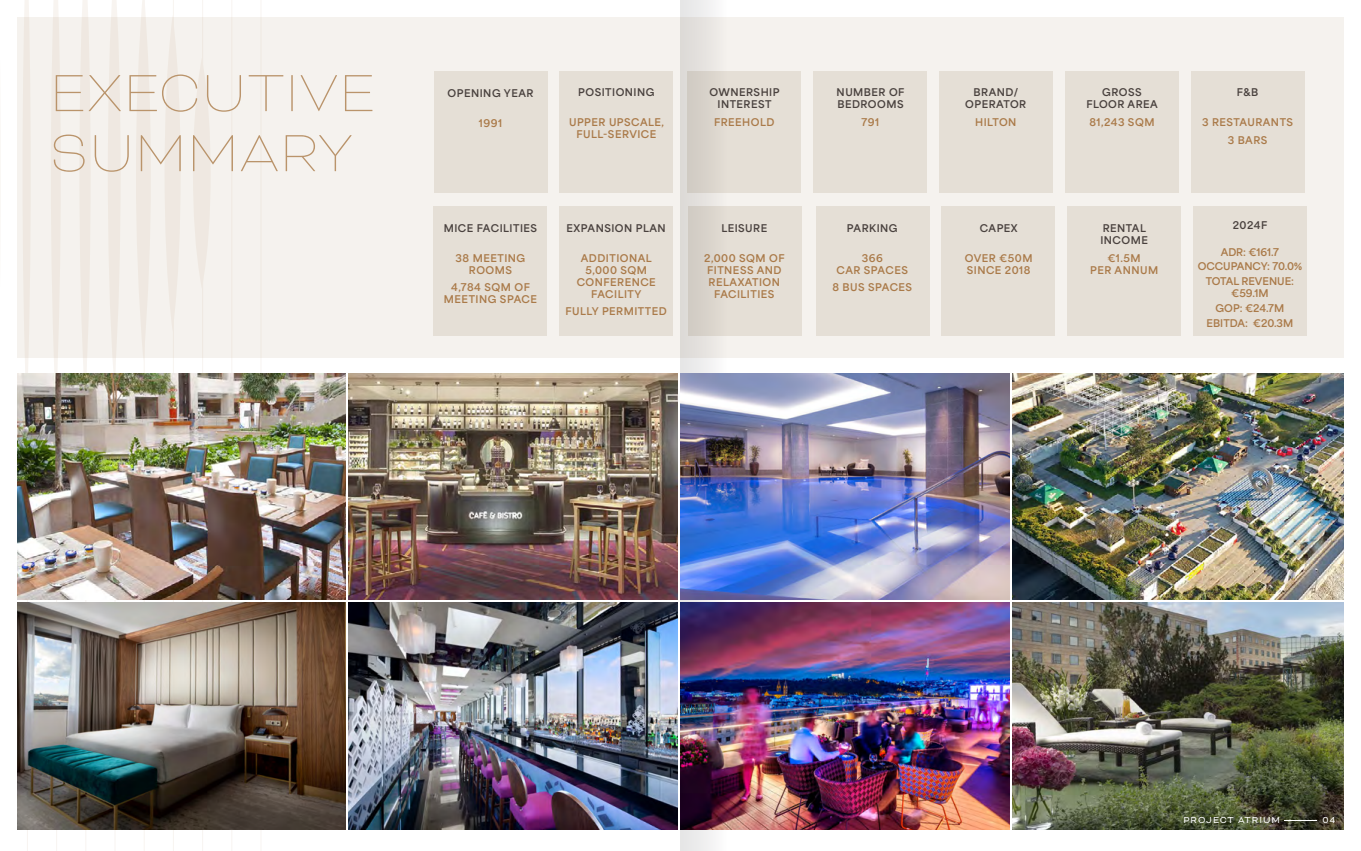
<style>
.page{position:relative;width:1361px;height:851px;background:#fff}
.page>*{position:absolute;margin:0;border:0;box-sizing:border-box;transform-origin:0 0}
.t1{font:100 60px/60px "Bicyclette";color:#ba946b}
.t2{font:700 10px/12px "Area Normal";letter-spacing:.05em;color:#aa7a49;text-align:center}
.t3{font:700 10px/12px "Area Normal";letter-spacing:.05em;color:#49413e;text-align:center}
.t4{font:700 10px/14.8px "Area Normal";color:#aa7a49;text-align:center}
.t5{font:10px "Bicyclette";letter-spacing:.1em;color:#fff}
.s1{font-weight:300}
</style>
<div class="page">
<div style="left:17px;top:17px;width:1327px;height:340px;background:#f5f2ee"></div>
<hr style="left:27px;top:0;width:1px;height:850px;background:#b9946c">
<hr style="left:56px;top:0;width:1px;height:850px;background:#b9946c">
<hr style="left:85px;top:0;width:1px;height:850px;background:#b9946c">
<hr style="left:115px;top:0;width:1px;height:850px;background:#b9946c">
<hr style="left:144px;top:0;width:1px;height:850px;background:#b9946c">
<hr style="left:173px;top:0;width:1px;height:850px;background:#b9946c">
<hr style="left:202px;top:0;width:1px;height:850px;background:#b9946c">
<hr style="left:231px;top:0;width:1px;height:850px;background:#b9946c">
<hr style="left:261px;top:0;width:1px;height:850px;background:#b9946c">
<svg style="left:21px;top:0;width:11px;height:373px"></svg>
<svg style="left:49px;top:0;width:13px;height:373px"></svg>
<svg style="left:79px;top:0;width:12px;height:373px"></svg>
<svg style="left:108px;top:0;width:13px;height:373px"></svg>
<svg style="left:133px;top:0;width:20px;height:362px"></svg>
<div style="left:164px;top:15px;width:17px;height:317px;background:linear-gradient(to bottom,#f0eae3,#f0eae3);border-radius:50%"></div>
<div style="left:193px;top:58px;width:18px;height:230px;background:linear-gradient(to bottom,#f0eae3,#f0eae3);border-radius:50%"></div>
<div style="left:688px;top:71px;width:113px;height:122px;background:#e5dfd6"></div>
<div style="left:813px;top:71px;width:113px;height:122px;background:#e5dfd6"></div>
<div style="left:560px;top:71px;width:113px;height:122px;background:#e5dfd6"></div>
<div style="left:939px;top:71px;width:113px;height:122px;background:#e5dfd6"></div>
<div style="left:1065px;top:71px;width:113px;height:122px;background:#e5dfd6"></div>
<div style="left:1191px;top:71px;width:113px;height:122px;background:#e5dfd6"></div>
<div style="left:434px;top:71px;width:113px;height:122px;background:#e5dfd6"></div>
<div style="left:816px;top:206px;width:113px;height:129px;background:#e5dfd6"></div>
<div style="left:434px;top:206px;width:113px;height:129px;background:#e5dfd6"></div>
<div style="left:559px;top:206px;width:114px;height:129px;background:#e5dfd6"></div>
<div style="left:942px;top:206px;width:113px;height:129px;background:#e5dfd6"></div>
<div style="left:688px;top:206px;width:113px;height:129px;background:#e5dfd6"></div>
<div style="left:1067px;top:206px;width:113px;height:129px;background:#e5dfd6"></div>
<div style="left:1193px;top:206px;width:113px;height:129px;background:#e5dfd6"></div>
<svg style="left:680px;top:0;width:49px;height:850px"></svg>
<img style="left:1012px;top:373px;width:332px;height:227px">
<img style="left:680px;top:602px;width:329px;height:227px">
<img style="left:680px;top:373px;width:329px;height:227px">
<img style="left:349px;top:373px;width:328px;height:227px">
<img style="left:17px;top:373px;width:329px;height:227px">
<img style="left:349px;top:602px;width:328px;height:227px">
<img style="left:17px;top:602px;width:329px;height:227px">
<img style="left:1012px;top:602px;width:332px;height:227px">
<h1 class="t1" style="left:50px;top:62px;width:327px">EXECUTIVE<br>SUMMARY</h1>
<p class="t3" style="left:447px;top:86px;width:87px">OPENING YEAR</p>
<p class="t2" style="left:479px;top:116px;width:25px">1991</p>
<p class="t3" style="left:578px;top:85px;width:78px">POSITIONING</p>
<p class="t2" style="left:569px;top:115px;width:96px">UPPER UPSCALE,<br>FULL-SERVICE</p>
<p class="t3" style="left:444px;top:221px;width:95px">MICE FACILITIES</p>
<p class="t2" style="left:455px;top:250px;width:71px">38 MEETING<br>ROOMS</p>
<p class="t2" style="left:444px;top:280px;width:94px">4,784 SQM OF<br>MEETING SPACE</p>
<p class="t3" style="left:566px;top:221px;width:101px">EXPANSION PLAN</p>
<p class="t2" style="left:577px;top:250px;width:81px">ADDITIONAL<br>5,000 SQM<br>CONFERENCE<br>FACILITY</p>
<p class="t2" style="left:565px;top:304px;width:103px">FULLY PERMITTED</p>
<p class="t3" style="left:709px;top:85px;width:72px">OWNERSHIP<br>INTEREST</p>
<p class="t2" style="left:714px;top:115px;width:62px">FREEHOLD</p>
<p class="t3" style="left:721px;top:221px;width:47px">LEISURE</p>
<p class="t2" style="left:704px;top:250px;width:82px">2,000 SQM OF<br>FITNESS AND<br>RELAXATION<br>FACILITIES</p>
<p class="t3" style="left:836px;top:85px;width:69px;text-align:left">NUMBER OF<br>BEDROOMS</p>
<p class="t2" style="left:861px;top:115px;width:19px">791</p>
<p class="t3" style="left:847px;top:221px;width:52px">PARKING</p>
<p class="t2" style="left:836px;top:250px;width:73px">366<br>CAR SPACES</p>
<p class="t2" style="left:832px;top:280px;width:81px">8 BUS SPACES</p>
<p class="t3" style="left:965px;top:85px;width:62px">BRAND/<br>OPERATOR</p>
<p class="t2" style="left:975px;top:115px;width:43px">HILTON</p>
<p class="t3" style="left:980px;top:221px;width:39px">CAPEX</p>
<p class="t2" style="left:964px;top:251px;width:69px;text-align:left">OVER €50M<br>SINCE 2018</p>
<p class="t3" style="left:1086px;top:85px;width:73px">GROSS<br>FLOOR AREA</p>
<p class="t2" style="left:1089px;top:115px;width:67px">81,243 SQM</p>
<p class="t3" style="left:1100px;top:221px;width:49px;text-align:left">RENTAL<br>INCOME</p>
<p class="t2" style="left:1090px;top:250px;width:70px">€1.5M<br>PER ANNUM</p>
<p class="t3" style="left:1236px;top:85px;width:23px">F&amp;B</p>
<p class="t2" style="left:1202px;top:112px;width:92px;line-height:17.7px">3 RESTAURANTS<br>3 BARS</p>
<p class="t3" style="left:1232px;top:218px;width:36px">2024F</p>
<p class="t4" style="left:1197px;top:243px;width:106px">ADR: €161.7<br>OCCUPANCY: 70.0%<br>TOTAL REVENUE:</p>
<p class="t4" style="left:1206px;top:285px;width:88px">€59.1M<br>GOP: €24.7M<br>EBITDA: €20.3M</p>
<p class="t5" style="left:1183px;top:813px;width:153px">PROJECT ATRIUM<span class="s1">–</span>04</p>
</div>
